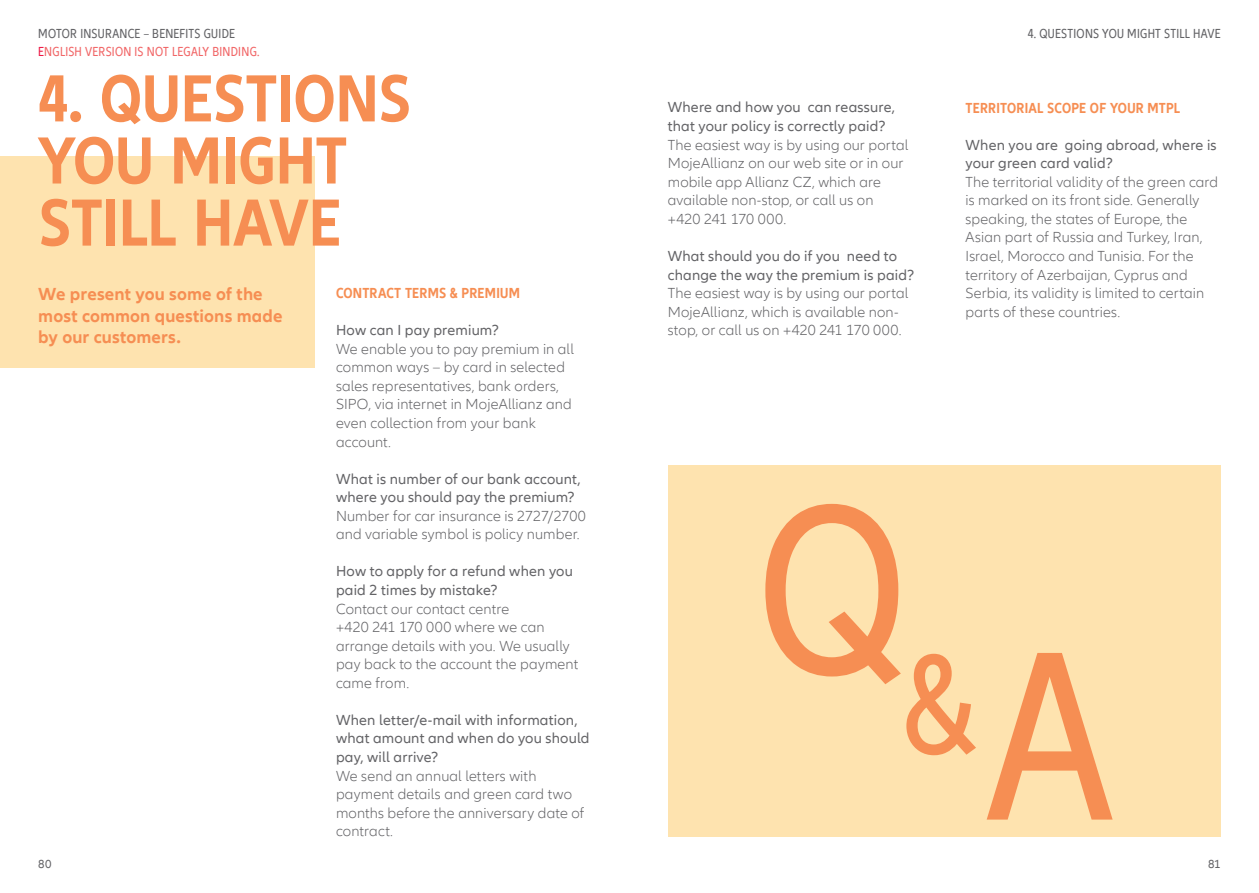
<style>
.page{position:relative;width:1259px;height:893px;background:#fff}
.page>*{position:absolute;margin:0;border:0;box-sizing:border-box;transform-origin:0 0}
.t1{font:condensed 249.9px "Allianz Neo";color:#f68e53}
.t2{font:700 condensed 69px/62.1px "Allianz Neo";color:#f68e53}
.t3{font:700 18px/21.6px "Allianz Neo";letter-spacing:.01em;color:#f68e53}
.t4{font:300 15px/18.6px "Allianz Neo";letter-spacing:.01em;color:#636366}
.t5{font:15px/18.6px "Allianz Neo";letter-spacing:.015em;color:#636366}
.t6{font:700 condensed 15px "Allianz Neo";letter-spacing:.015em;color:#f68e53}
.t7{font:condensed 13.5px "Allianz Neo";letter-spacing:.02em;color:#636366}
.t8{font:condensed 13.5px "Allianz Neo";letter-spacing:.02em;color:#f16667}
.t9{font:12px "Allianz Neo";color:#636366}
.s1{color:#ed1845}
</style>
<div class="page">
<div style="left:0;top:156px;width:315px;height:212px;background:#fee3af"></div>
<div style="left:668px;top:465px;width:552px;height:371px;background:#fee3af"></div>
<p class="t7" style="left:38px;top:26px;width:198px">MOTOR INSURANCE – BENEFITS GUIDE</p>
<p class="t7" style="left:1028px;top:26px;width:194px">4. QUESTIONS YOU MIGHT STILL HAVE</p>
<p class="t8" style="left:38px;top:43px;width:223px"><span class="s1">E</span>NGLISH VERSION IS NOT LEGALY BINDING.</p>
<h2 class="t2" style="left:38px;top:69px;width:374px">4. QUESTIONS<br>YOU MIGHT<br>STILL HAVE</h2>
<p class="t3" style="left:38px;top:284px;width:246px">We present you some of the most common questions made by our customers.</p>
<p class="t6" style="left:336px;top:284px;width:185px">CONTRACT TERMS &amp; PREMIUM</p>
<p class="t5" style="left:336px;top:321px;width:164px">How can I pay premium?</p>
<p class="t4" style="left:336px;top:340px;width:239px">We enable you to pay premium in all common ways – by card in selected sales representatives, bank orders,<br>SIPO, via internet in MojeAllianz and even collection from your bank account.</p>
<p class="t5" style="left:336px;top:470px;width:246px">What is number of our bank account, where you should pay the premium?</p>
<p class="t4" style="left:336px;top:507px;width:251px">Number for car insurance is 2727/2700 and variable symbol is policy number.</p>
<p class="t5" style="left:336px;top:562px;width:238px">How to apply for a refund when you paid 2 times by mistake?</p>
<p class="t4" style="left:336px;top:600px;width:244px">Contact our contact centre<br>+420 241 170 000 where we can arrange details with you. We usually pay back to the account the payment came from.</p>
<p class="t5" style="left:336px;top:711px;width:255px">When letter/e-mail with information, what amount and when do you should pay, will arrive?</p>
<p class="t4" style="left:336px;top:767px;width:250px">We send an annual letters with payment details and green card two months before the anniversary date of contract.</p>
<p class="t5" style="left:668px;top:99px;width:229px">Where and how you can reassure, that your policy is correctly paid?</p>
<p class="t4" style="left:668px;top:136px;width:242px">The easiest way is by using our portal<br>MojeAllianz on our web site or in our mobile app Allianz CZ, which are available non-stop, or call us on +420 241 170 000.</p>
<p class="t5" style="left:668px;top:247px;width:248px">What should you do if you need to change the way the premium is paid?</p>
<p class="t4" style="left:668px;top:284px;width:242px">The easiest way is by using our portal<br>MojeAllianz, which is available non&shy;stop, or call us on +420 241 170 000.</p>
<p class="t6" style="left:965px;top:99px;width:216px">TERRITORIAL SCOPE OF YOUR MTPL</p>
<p class="t5" style="left:965px;top:136px;width:253px">When you are going abroad, where is your green card valid?</p>
<p class="t4" style="left:965px;top:173px;width:254px">The territorial validity of the green card is marked on its front side. Generally speaking, the states of Europe, the Asian part of Russia and Turkey, Iran, Israel, Morocco and Tunisia. For the territory of Azerbaijan, Cyprus and Serbia, its validity is limited to certain parts of these countries.</p>
<h1 class="t1" style="left:757px;top:448px;width:152px">Q</h1>
<h1 class="t1" style="left:902px;top:594px;width:212px">A<sup>&amp;</sup></h1>
<p class="t9" style="left:38px;top:857px;width:15px">80</p>
<p class="t9" style="left:1208px;top:857px;width:14px">81</p>
</div>
